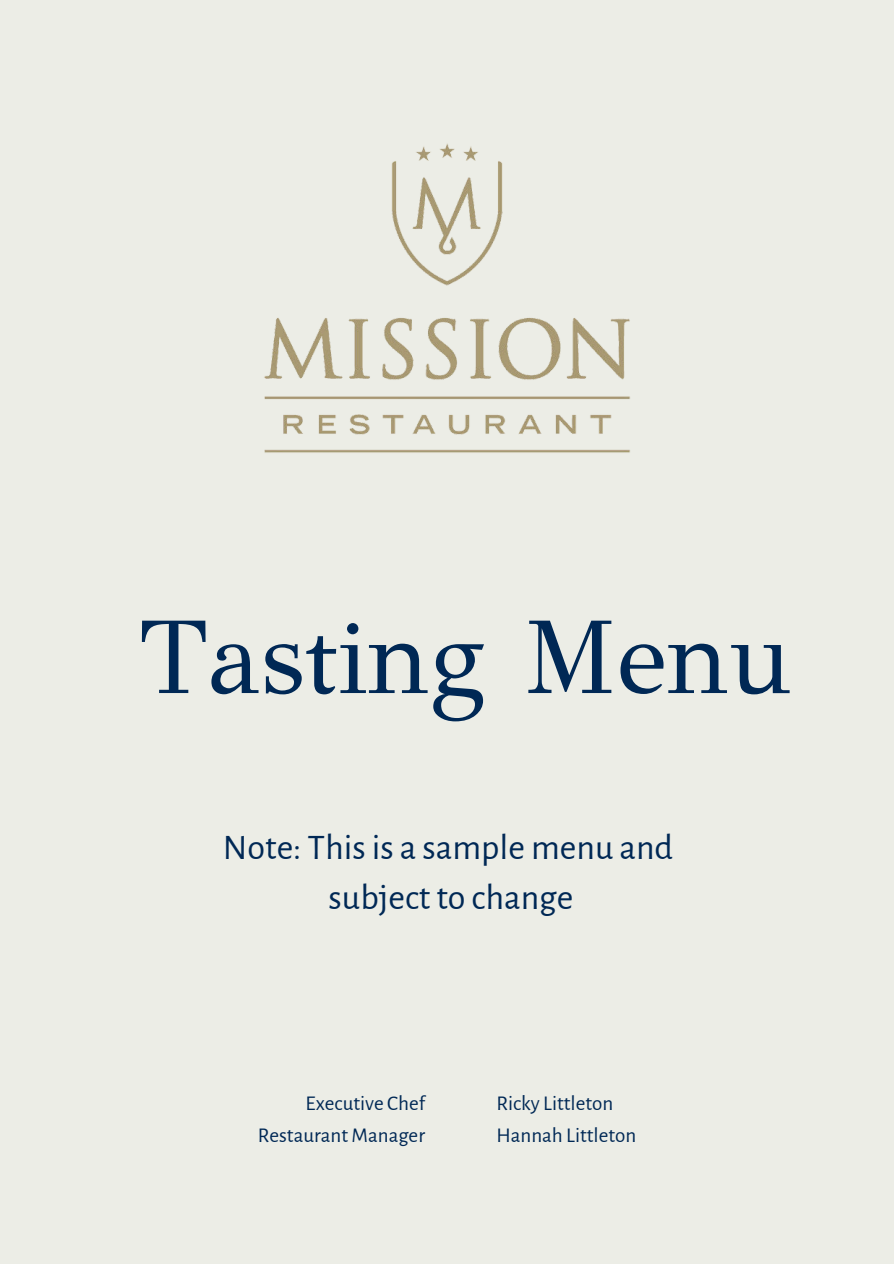
<style>
.page{position:relative;width:894px;height:1264px;background:#fff}
.page>*{position:absolute;margin:0;border:0;box-sizing:border-box;transform-origin:0 0}
.t1{font:105px "GFS Didot";color:#002855}
.t2{font:36px/49.5px "Alegreya Sans";color:#002855;text-align:center}
.t3{font:21px/31.5px "Alegreya Sans";color:#002855}
</style>
<div class="page">
<div style="left:0;top:0;width:893px;height:1263px;background:#ecede6"></div>
<img style="left:264px;top:143px;width:366px;height:310px">
<h1 class="t1" style="left:138px;top:573px;width:656px">Tasting Menu</h1>
<h2 class="t2" style="left:223px;top:820px;width:452px">Note: This is a sample menu and subject to change</h2>
<p class="t3" style="left:258px;top:1086px;width:169px;text-align:right">Executive Chef<br>Restaurant Manager</p>
<p class="t3" style="left:496px;top:1086px;width:141px">Ricky Littleton<br>Hannah Littleton</p>
</div>
